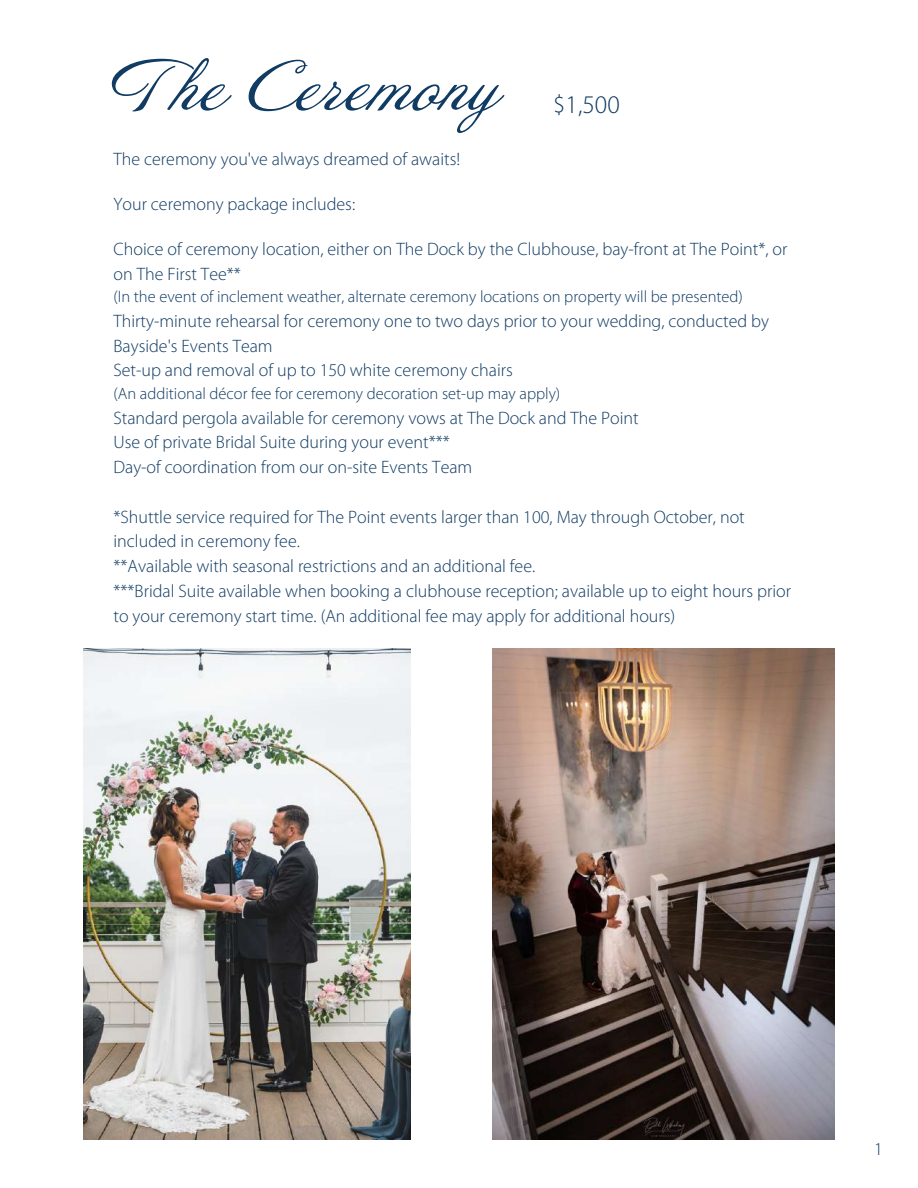
<style>
.page{position:relative;width:918px;height:1188px;background:#fff}
.page>*{position:absolute;margin:0;border:0;box-sizing:border-box;transform-origin:0 0}
.t1{font:63px "Annabelle";color:#103b63}
.t2{font:300 25.5px "Myriad Pro";color:#103b63}
.t3{font:300 18px/24.8px "Myriad Pro";color:#103b63}
.t4{font:300 16.5px "Myriad Pro";color:#103b63}
</style>
<div class="page">
<img style="left:493px;top:648px;width:342px;height:492px">
<img style="left:83px;top:648px;width:327px;height:492px">
<h1 class="t1" style="left:110px;top:47px;width:389px">The Ceremony</h1>
<h2 class="t2" style="left:553px;top:94px;width:68px">$1,500</h2>
<p class="t3" style="left:114px;top:148px;width:348px">The ceremony you've always dreamed of awaits!</p>
<p class="t3" style="left:114px;top:193px;width:243px">Your ceremony package includes:</p>
<p class="t3" style="left:114px;top:238px;width:676px">Choice of ceremony location, either on The Dock by the Clubhouse, bay-front at The Point*, or on The First Tee**</p>
<p class="t4" style="left:114px;top:290px;width:631px">(In the event of inclement weather, alternate ceremony locations on property will be presented)</p>
<p class="t3" style="left:114px;top:310px;width:657px">Thirty-minute rehearsal for ceremony one to two days prior to your wedding, conducted by<br>Bayside's Events Team<br>Set-up and removal of up to 150 white ceremony chairs</p>
<p class="t4" style="left:114px;top:387px;width:448px">(An additional décor fee for ceremony decoration set-up may apply)</p>
<p class="t3" style="left:114px;top:407px;width:527px">Standard pergola available for ceremony vows at The Dock and The Point<br>Use of private Bridal Suite during your event***<br>Day-of coordination from our on-site Events Team</p>
<p class="t3" style="left:114px;top:506px;width:679px">*Shuttle service required for The Point events larger than 100, May through October, not included in ceremony fee.<br>**Available with seasonal restrictions and an additional fee.<br>***Bridal Suite available when booking a clubhouse reception; available up to eight hours prior to your ceremony start time. (An additional fee may apply for additional hours)</p>
<p class="t3" style="left:874px;top:1138px;width:10px">1</p>
</div>
